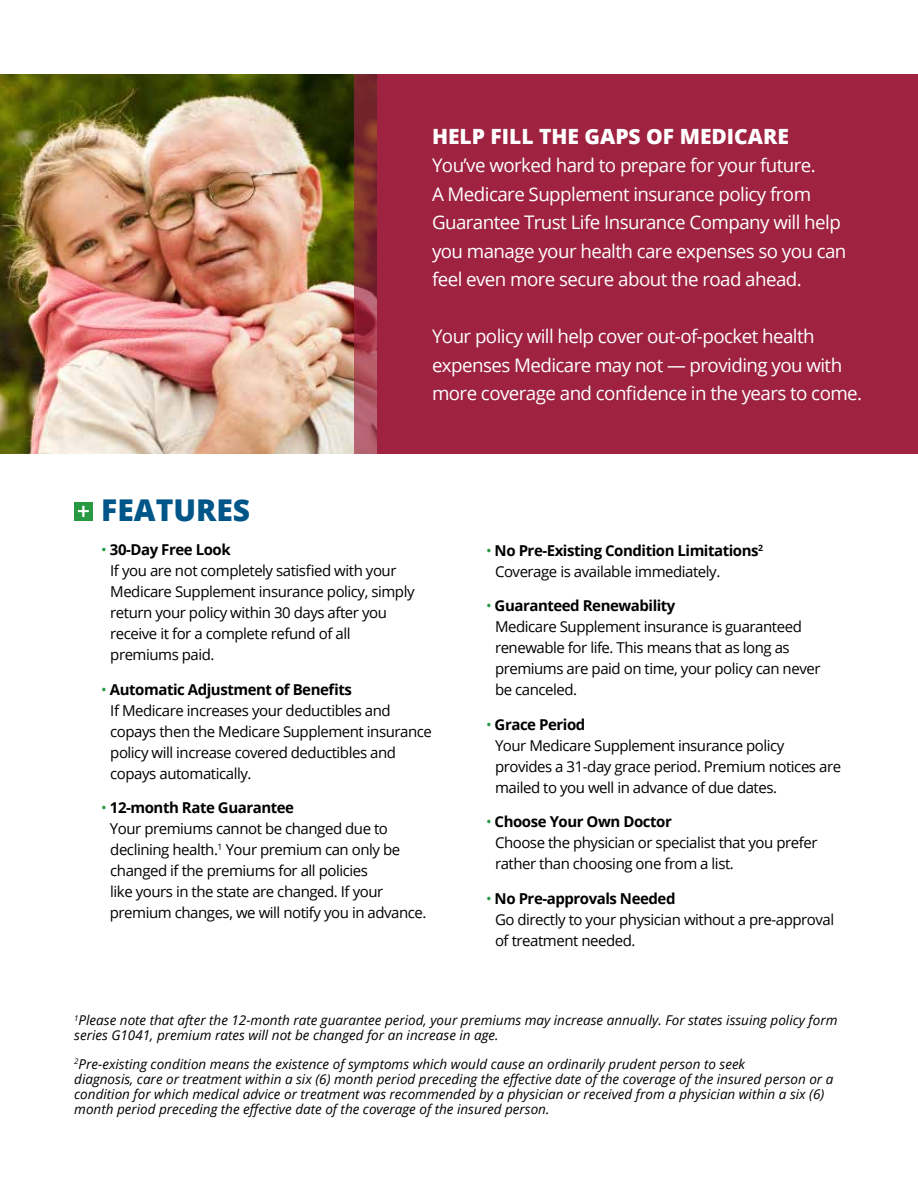
<style>
.page{position:relative;width:918px;height:1188px;background:#fff}
.page>*{position:absolute;margin:0;border:0;box-sizing:border-box;transform-origin:0 0}
.t1{font:800 30px "Open Sans";color:#005589}
.t2{font:800 21px "Open Sans";color:#fff}
.t3{font:18.75px/28.5px "Open Sans";letter-spacing:-.03em;color:#fff}
.t4{font:15px/21px "Open Sans";letter-spacing:-.03em;color:#000}
.t5{font:700 15px/21px "Open Sans";letter-spacing:-.03em;color:#000}
.t6{font:italic 13.5px/15px "Open Sans";color:#000}
.s1{color:#289943}
.s2{font-weight:700}
.s3{font-weight:400;color:#289943}
.s4{font-weight:400}
</style>
<div class="page">
<img style="left:0;top:74px;width:354px;height:379px">
<div style="left:377px;top:74px;width:541px;height:379px;background:#9f2241"></div>
<div style="left:74px;top:502px;width:19px;height:19px;background:#289943"></div>
<svg style="left:78px;top:505px;width:11px;height:12px"></svg>
<svg style="left:354px;top:74px;width:23px;height:379px;background:#8f3a40"></svg>
<h2 class="t2" style="left:432px;top:120px;width:358px">HELP FILL THE GAPS OF MEDICARE</h2>
<p class="t3" style="left:432px;top:151px;width:416px">You’ve worked hard to prepare for your future.<br>A Medicare Supplement insurance policy from Guarantee Trust Life Insurance Company will help you manage your health care expenses so you can feel even more secure about the road ahead.</p>
<p class="t3" style="left:432px;top:322px;width:432px">Your policy will help cover out-of-pocket health expenses Medicare may not — providing you with more coverage and confidence in the years to come.</p>
<h1 class="t1" style="left:101px;top:487px;width:150px">FEATURES</h1>
<p class="t4" style="left:110px;top:539px;width:306px;text-indent:-9px"><span class="s1">•</span> <span class="s2">30-Day Free Look<br></span>If you are not completely satisfied with your Medicare Supplement insurance policy, simply return your policy within 30 days after you receive it for a complete refund of all premiums paid.</p>
<p class="t4" style="left:110px;top:679px;width:323px;text-indent:-9px"><span class="s1">•</span> <span class="s2">Automatic Adjustment of Benefits<br></span>If Medicare increases your deductibles and copays then the Medicare Supplement insurance policy will increase covered deductibles and copays automatically.</p>
<p class="t4" style="left:110px;top:797px;width:318px;text-indent:-9px"><span class="s1">•</span> <span class="s2">12-month Rate Guarantee<br></span>Your premiums cannot be changed due to declining health.<sup>1</sup> Your premium can only be changed if the premiums for all policies<br>like yours in the state are changed. If your premium changes, we will notify you in advance.</p>
<p class="t5" style="left:495px;top:540px;width:270px;text-indent:-9px"><span class="s3">•</span> No Pre-Existing Condition Limitations<sup>2<br></sup><span class="s4">Coverage is available immediately.</span></p>
<p class="t4" style="left:495px;top:595px;width:327px;text-indent:-9px"><span class="s1">•</span> <span class="s2">Guaranteed Renewability<br></span>Medicare Supplement insurance is guaranteed renewable for life. This means that as long as premiums are paid on time, your policy can never be canceled.</p>
<p class="t4" style="left:495px;top:714px;width:348px;text-indent:-9px"><span class="s1">•</span> <span class="s2">Grace Period<br></span>Your Medicare Supplement insurance policy provides a 31-day grace period. Premium notices are mailed to you well in advance of due dates.</p>
<p class="t4" style="left:495px;top:811px;width:324px;text-indent:-9px"><span class="s1">•</span> <span class="s2">Choose Your Own Doctor<br></span>Choose the physician or specialist that you prefer rather than choosing one from a list.</p>
<p class="t4" style="left:495px;top:888px;width:341px;text-indent:-9px"><span class="s1">•</span> <span class="s2">No Pre-approvals Needed<br></span>Go directly to your physician without a pre-approval of treatment needed.</p>
<p class="t6" style="left:74px;top:1012px;width:765px"><sup>1</sup>Please note that after the 12-month rate guarantee period, your premiums may increase annually. For states issuing policy form series G1041, premium rates will not be changed for an increase in age.</p>
<p class="t6" style="left:74px;top:1056px;width:761px"><sup>2</sup>Pre-existing condition means the existence of symptoms which would cause an ordinarily prudent person to seek<br>diagnosis, care or treatment within a six (6) month period preceding the effective date of the coverage of the insured person or a condition for which medical advice or treatment was recommended by a physician or received from a physician within a six (6) month period preceding the effective date of the coverage of the insured person.</p>
</div>
